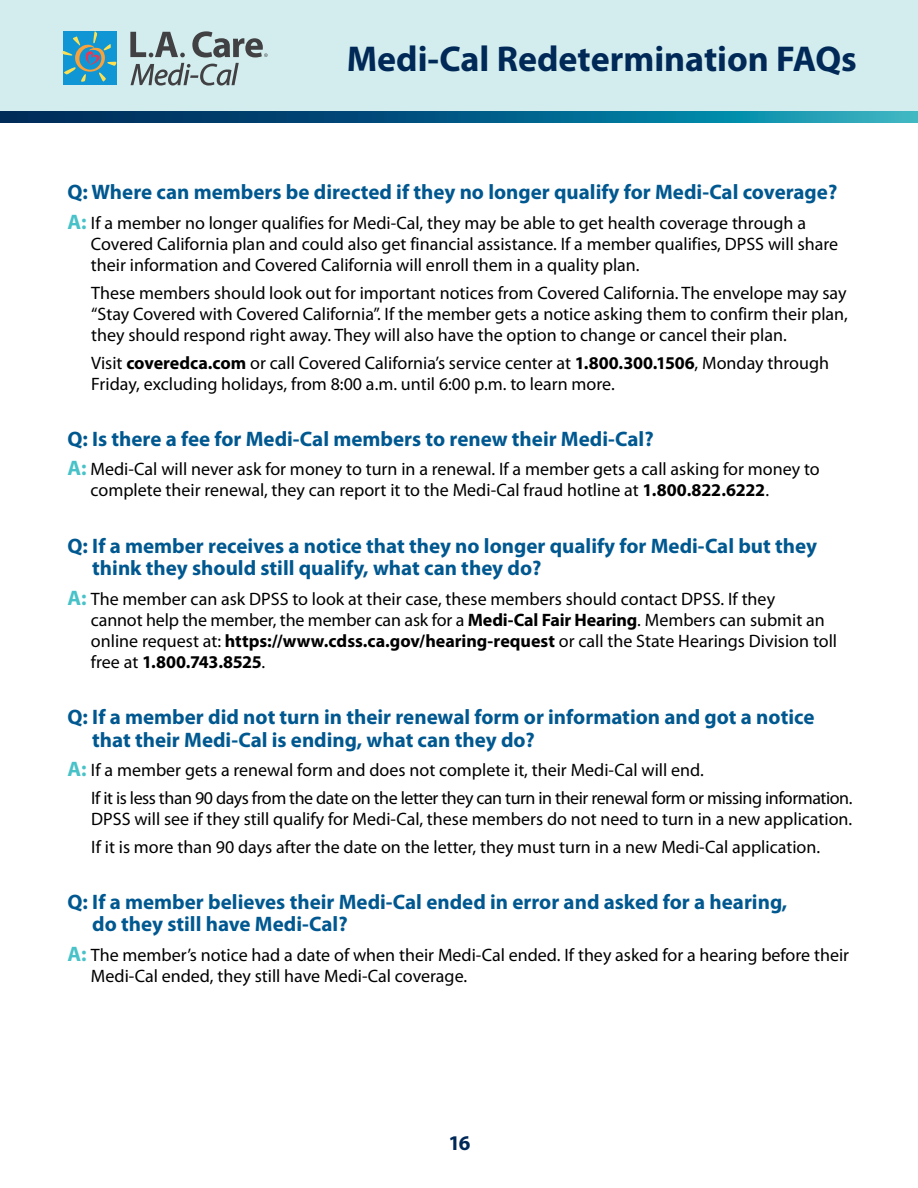
<style>
.page{position:relative;width:918px;height:1188px;background:#fff}
.page>*{position:absolute;margin:0;border:0;box-sizing:border-box;transform-origin:0 0}
.t1{font:700 36px "Myriad Pro";color:#002957}
.t2{font:700 21px/22.5px "Myriad Pro";color:#005890}
.t3{font:700 21px "Myriad Pro";color:#002957}
.t4{font:18px/21px "Myriad Pro";color:#000}
.t5{font:18px/27.8px "Myriad Pro";letter-spacing:-.025em;color:#000}
.s1{font-weight:700;font-size:21px;color:#47c2c8}
.s2{font-weight:700}
</style>
<div class="page">
<div style="left:0;top:0;width:918px;height:120px;background:#d3edee"></div>
<svg style="left:0;top:112px;width:918px;height:11px;background:#076188"></svg>
<div style="left:63px;top:31px;width:53px;height:54px;background:#1096d4"></div>
<svg style="left:63px;top:31px;width:53px;height:51px"></svg>
<svg style="left:130px;top:32px;width:55px;height:25px"></svg>
<svg style="left:131px;top:63px;width:108px;height:23px"></svg>
<svg style="left:192px;top:31px;width:76px;height:26px"></svg>
<h1 class="t1" style="left:347px;top:36px;width:512px">Medi-Cal Redetermination FAQs</h1>
<p class="t2" style="left:67px;top:180px;width:771px">Q: Where can members be directed if they no longer qualify for Medi-Cal coverage?</p>
<p class="t4" style="left:91px;top:212px;width:749px;text-indent:-23px"><span class="s1">A:</span> If a member no longer qualifies for Medi-Cal, they may be able to get health coverage through a<br>Covered California plan and could also get financial assistance. If a member qualifies, DPSS will share their information and Covered California will enroll them in a quality plan.</p>
<p class="t4" style="left:91px;top:282px;width:758px;text-align:justify">These members should look out for important notices from Covered California. The envelope may say “Stay Covered with Covered California”. If the member gets a notice asking them to confirm their plan, they should respond right away. They will also have the option to change or cancel their plan.</p>
<p class="t4" style="left:91px;top:352px;width:739px">Visit <span class="s2">coveredca.com</span> or call Covered California’s service center at <span class="s2">1.800.300.1506</span>, Monday through<br>Friday, excluding holidays, from 8:00 a.m. until 6:00 p.m. to learn more.</p>
<p class="t2" style="left:68px;top:427px;width:588px">Q: Is there a fee for Medi-Cal members to renew their Medi-Cal?</p>
<p class="t4" style="left:91px;top:459px;width:731px;text-indent:-23px"><span class="s1">A:</span> Medi-Cal will never ask for money to turn in a renewal. If a member gets a call asking for money to complete their renewal, they can report it to the Medi-Cal fraud hotline at <span class="s2">1.800.822.6222</span>.</p>
<p class="t2" style="left:92px;top:534px;width:726px;text-indent:-25px">Q: If a member receives a notice that they no longer qualify for Medi-Cal but they think they should still qualify, what can they do?</p>
<p class="t4" style="left:91px;top:588px;width:748px;text-indent:-23px"><span class="s1">A:</span> The member can ask DPSS to look at their case, these members should contact DPSS. If they<br>cannot help the member, the member can ask for a <span class="s2">Medi-Cal Fair Hearing</span>. Members can submit an online request at: <span class="s2">https://www.cdss.ca.gov/hearing-request</span> or call the State Hearings Division toll free at <span class="s2">1.800.743.8525</span>.</p>
<p class="t2" style="left:92px;top:705px;width:724px;text-indent:-25px">Q: If a member did not turn in their renewal form or information and got a notice that their Medi-Cal is ending, what can they do?</p>
<p class="t5" style="left:91px;top:756px;width:763px;text-indent:-24px"><span class="s1">A:</span> If a member gets a renewal form and does not complete it, their Medi-Cal will end.<br>If it is less than 90 days from the date on the letter they can turn in their renewal form or missing information.</p>
<p class="t4" style="left:91px;top:805px;width:763px;line-height:27.8px">DPSS will see if they still qualify for Medi-Cal, these members do not need to turn in a new application.<br>If it is more than 90 days after the date on the letter, they must turn in a new Medi-Cal application.</p>
<p class="t2" style="left:92px;top:890px;width:697px;text-indent:-25px">Q: If a member believes their Medi-Cal ended in error and asked for a hearing, do they still have Medi-Cal?</p>
<p class="t4" style="left:91px;top:944px;width:760px;text-indent:-23px"><span class="s1">A:</span> The member’s notice had a date of when their Medi-Cal ended. If they asked for a hearing before their<br>Medi-Cal ended, they still have Medi-Cal coverage.</p>
<p class="t3" style="left:448px;top:1129px;width:24px">16</p>
</div>
